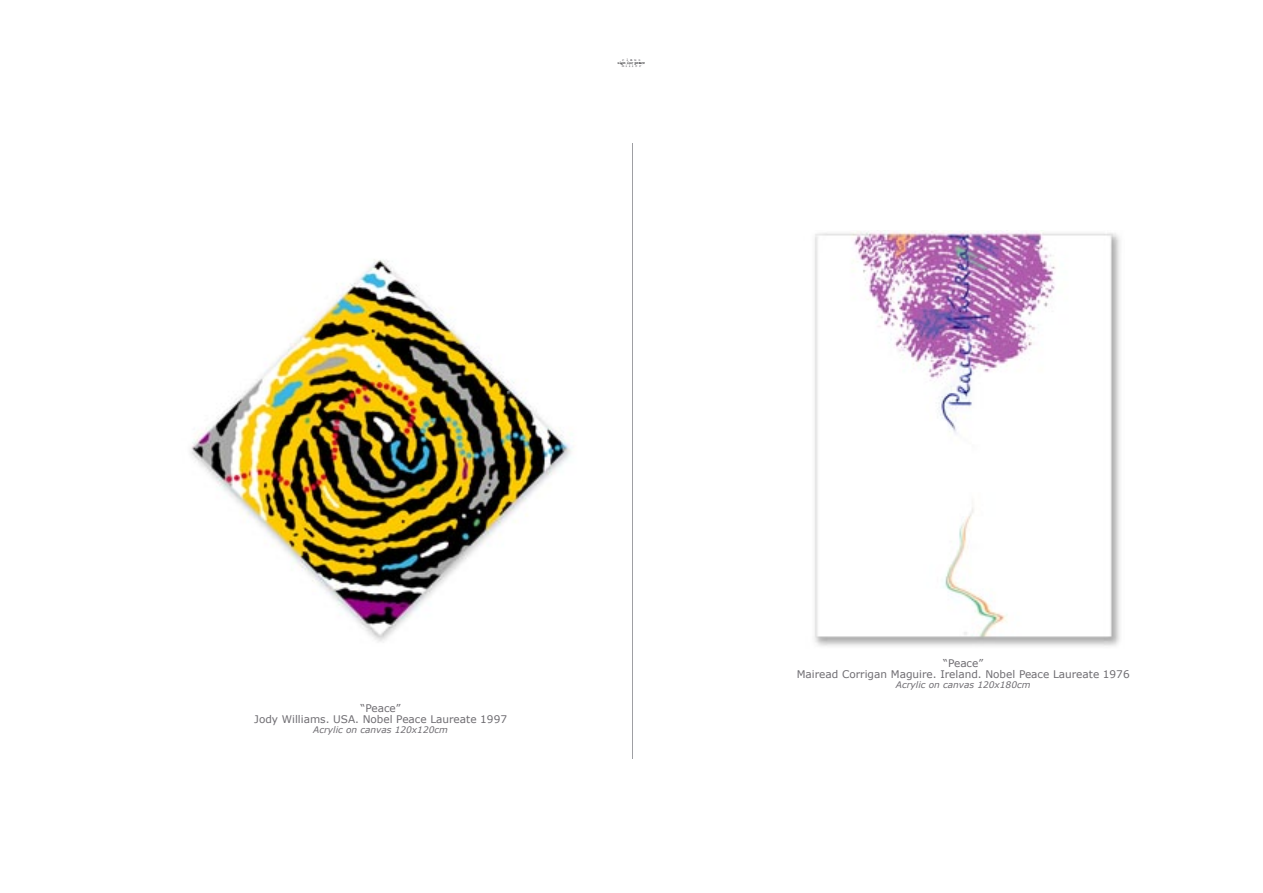
<style>
.page{position:relative;width:1263px;height:893px;background:#fff}
.page>*{position:absolute;margin:0;border:0;box-sizing:border-box;transform-origin:0 0}
.t1{font:10.5px/10.5px "Verdana";color:#6e6c71;text-align:center}
.t2{font:italic 9px "Verdana";color:#6e6c71}
.t3{font:4.5px "DOA";letter-spacing:-.06em;color:#151518}
.t4{font:4.5px "DOA";letter-spacing:.3em;color:#6e6c71}
</style>
<div class="page">
<hr style="left:632px;top:143px;width:1px;height:615px;background:#9e9fa3">
<img style="left:190px;top:259px;width:382px;height:383px">
<img style="left:814px;top:231px;width:306px;height:415px">
<p class="t4" style="left:622px;top:58px;width:20px">claus</p>
<p class="t3" style="left:617px;top:61px;width:29px">sign for peace</p>
<p class="t4" style="left:622px;top:64px;width:21px">miller</p>
<p class="t1" style="left:254px;top:703px;width:254px">“Peace”<br>Jody Williams. USA. Nobel Peace Laureate 1997</p>
<p class="t2" style="left:313px;top:724px;width:136px">Acrylic on canvas 120x120cm</p>
<p class="t1" style="left:797px;top:658px;width:334px">“Peace”<br>Mairead Corrigan Maguire. Ireland. Nobel Peace Laureate 1976</p>
<p class="t2" style="left:896px;top:679px;width:136px">Acrylic on canvas 120x180cm</p>
</div>
